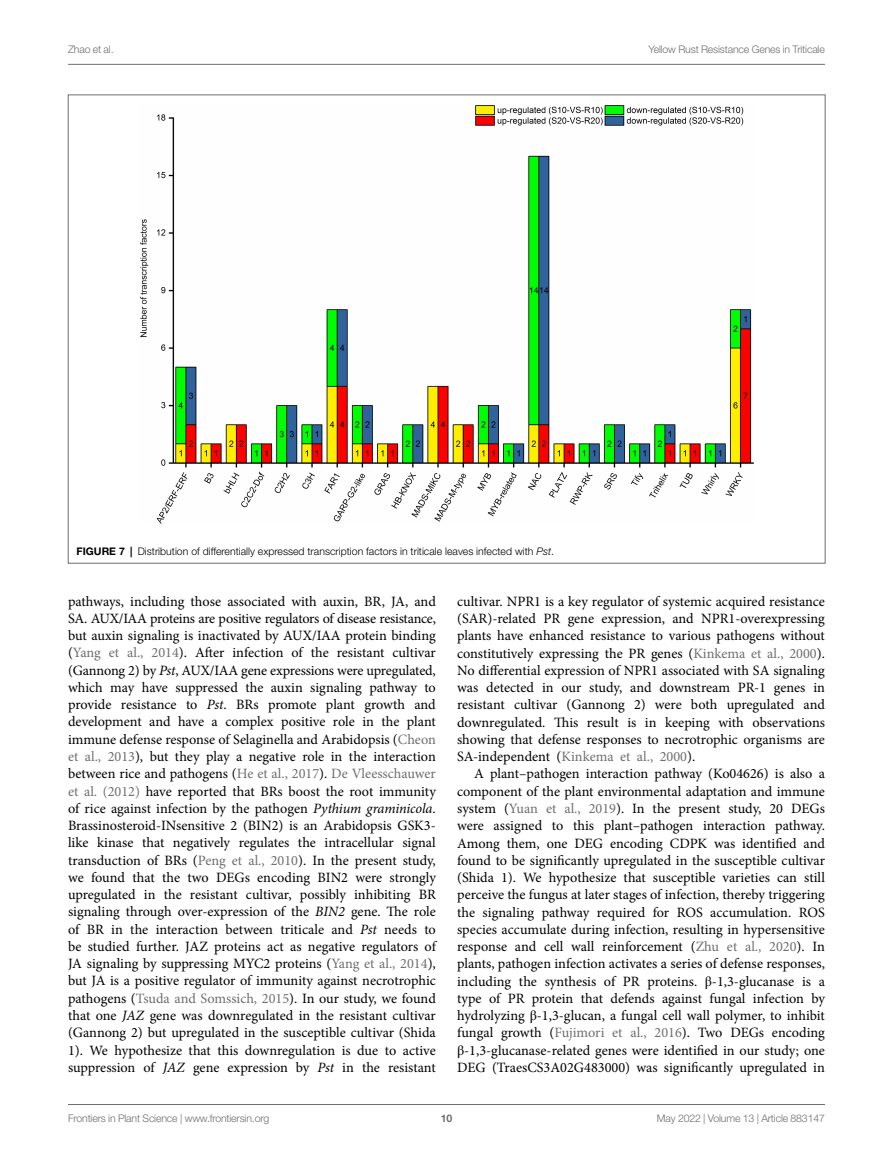
<style>
.page{position:relative;width:893px;height:1170px;background:#fff}
.page>*{position:absolute;margin:0;border:0;box-sizing:border-box;transform-origin:0 0}
.TEXT{font:14.25px/17.2px "Minion Pro";color:#000;text-align:justify}
.t1{font:300 10.5px "Helvetica Neue LT Std";letter-spacing:-.015em;color:#6d6e71}
.FIG_LEG{font:300 10.5px "Helvetica Neue LT Std";color:#000}
.t2{font:700 10.5px "Helvetica Neue LT Std";color:#6d6e71}
.s1{font-weight:700}
.s2{font-style:italic}
.s3{color:#6d6e71}
.s4{font-family:"STIX General"}
</style>
<div class="page">
<hr style="left:68px;top:64px;width:757px;height:1px;background:#6d6e71">
<hr style="left:68px;top:1104px;width:757px;height:1px;background:#6d6e71">
<img style="left:140px;top:105px;width:614px;height:419px">
<p class="t1" style="left:68px;top:42px;width:47px">Zhao et al.</p>
<p class="t1" style="left:648px;top:42px;width:178px">Yellow Rust Resistance Genes in Triticale</p>
<p class="FIG_LEG" style="left:77px;top:544px;width:479px"><span class="s1">FIGURE 7 |</span> Distribution of differentially expressed transcription factors in triticale leaves infected with <span class="s2">Pst</span>.</p>
<p class="TEXT" style="left:68px;top:592px;width:369px">pathways, including those associated with auxin, BR, JA, and SA. AUX/IAA proteins are positive regulators of disease resistance, but auxin signaling is inactivated by AUX/IAA protein binding (<span class="s3">Yang et al., 2014</span>). After infection of the resistant cultivar (Gannong 2) by <span class="s2">Pst</span>, AUX/IAA gene expressions were upregulated, which may have suppressed the auxin signaling pathway to provide resistance to <span class="s2">Pst</span>. BRs promote plant growth and development and have a complex positive role in the plant immune defense response of Selaginella and Arabidopsis (<span class="s3">Cheon et al., 2013</span>), but they play a negative role in the interaction between rice and pathogens (<span class="s3">He et al., 2017</span>). <span class="s3">De Vleesschauwer et al. (2012)</span> have reported that BRs boost the root immunity of rice against infection by the pathogen <span class="s2">Pythium graminicola</span>.<br>Brassinosteroid-INsensitive 2 (BIN2) is an Arabidopsis GSK3- like kinase that negatively regulates the intracellular signal transduction of BRs (<span class="s3">Peng et al., 2010</span>). In the present study, we found that the two DEGs encoding BIN2 were strongly upregulated in the resistant cultivar, possibly inhibiting BR signaling through over-expression of the <span class="s2">BIN2</span> gene. The role of BR in the interaction between triticale and <span class="s2">Pst</span> needs to be studied further. JAZ proteins act as negative regulators of JA signaling by suppressing MYC2 proteins (<span class="s3">Yang et al., 2014</span>), but JA is a positive regulator of immunity against necrotrophic pathogens (<span class="s3">Tsuda and Somssich, 2015</span>). In our study, we found that one <span class="s2">JAZ</span> gene was downregulated in the resistant cultivar (Gannong 2) but upregulated in the susceptible cultivar (Shida 1). We hypothesize that this downregulation is due to active suppression of <span class="s2">JAZ</span> gene expression by <span class="s2">Pst</span> in the resistant</p>
<p class="TEXT" style="left:457px;top:592px;width:369px">cultivar. NPR1 is a key regulator of systemic acquired resistance (SAR)-related PR gene expression, and NPR1-overexpressing plants have enhanced resistance to various pathogens without constitutively expressing the PR genes (<span class="s3">Kinkema et al., 2000</span>).<br>No differential expression of NPR1 associated with SA signaling was detected in our study, and downstream PR-1 genes in resistant cultivar (Gannong 2) were both upregulated and downregulated. This result is in keeping with observations showing that defense responses to necrotrophic organisms are SA-independent (<span class="s3">Kinkema et al., 2000</span>).</p>
<p class="TEXT" style="left:457px;top:765px;width:369px;text-indent:17px">A plant–pathogen interaction pathway (Ko04626) is also a component of the plant environmental adaptation and immune system (<span class="s3">Yuan et al., 2019</span>). In the present study, 20 DEGs were assigned to this plant–pathogen interaction pathway.<br>Among them, one DEG encoding CDPK was identified and found to be significantly upregulated in the susceptible cultivar (Shida 1). We hypothesize that susceptible varieties can still perceive the fungus at later stages of infection, thereby triggering the signaling pathway required for ROS accumulation. ROS species accumulate during infection, resulting in hypersensitive response and cell wall reinforcement (<span class="s3">Zhu et al., 2020</span>). In plants, pathogen infection activates a series of defense responses, including the synthesis of PR proteins. <span class="s4">β</span>-1,3-glucanase is a type of PR protein that defends against fungal infection by hydrolyzing <span class="s4">β</span>-1,3-glucan, a fungal cell wall polymer, to inhibit fungal growth (<span class="s3">Fujimori et al., 2016</span>). Two DEGs encoding <span class="s4">β</span>-1,3-glucanase-related genes were identified in our study; one DEG (TraesCS3A02G483000) was significantly upregulated in</p>
<p class="t1" style="left:68px;top:1111px;width:203px">Frontiers in Plant Science | www.frontiersin.org</p>
<p class="t2" style="left:441px;top:1111px;width:13px">10</p>
<p class="t1" style="left:657px;top:1111px;width:169px">May 2022 | Volume 13 | Article 883147</p>
</div>
